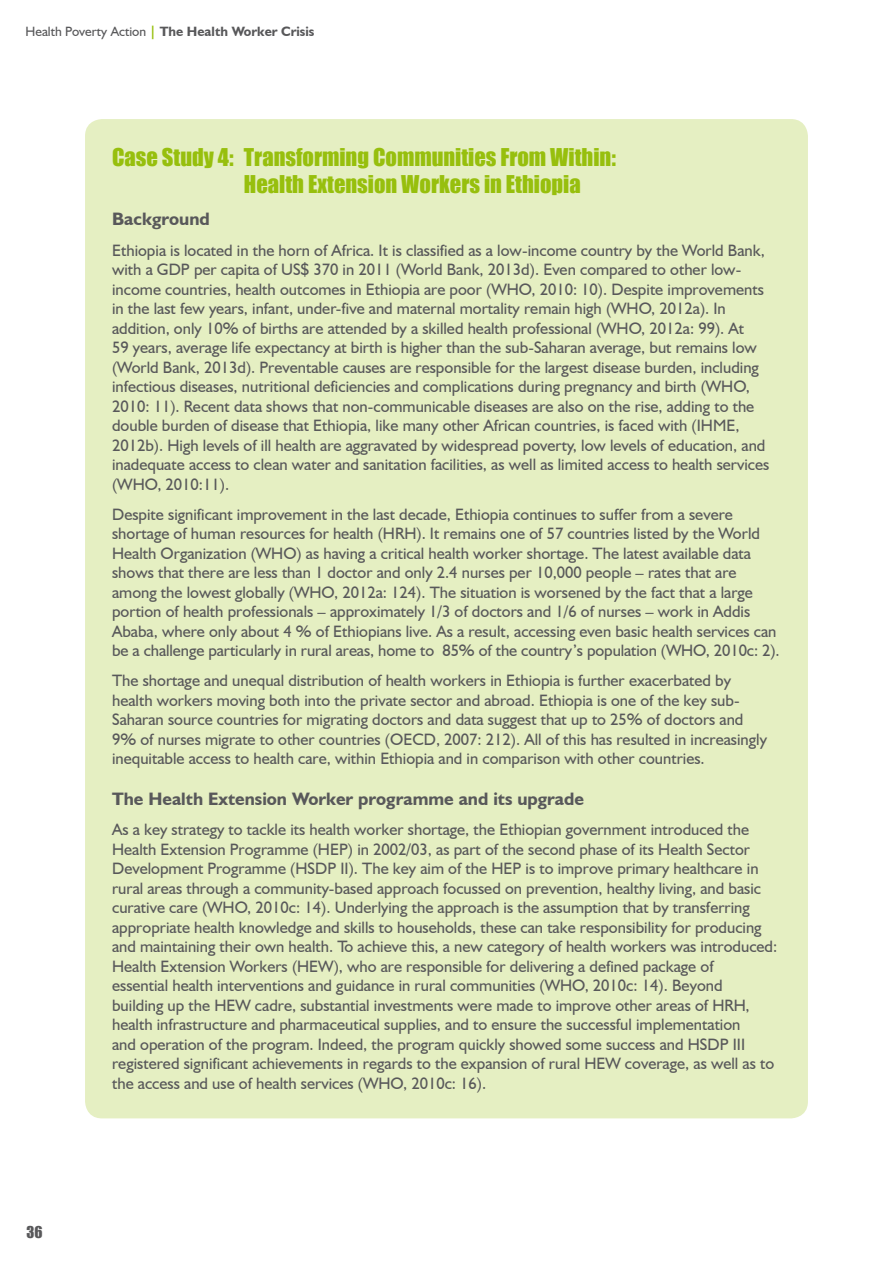
<style>
.page{position:relative;width:893px;height:1263px;background:#fff}
.page>*{position:absolute;margin:0;border:0;box-sizing:border-box;transform-origin:0 0}
.t1{font:22.5px/27px "Impact";color:#97bf0d}
.t2{font:700 18px "Humanist 521 BT";color:#58585a}
.t3{font:16.5px/19.5px "Humanist 521 BT";color:#58585a}
.t4{font:15px "Impact";color:#58585a}
.t5{font:700 13.5px "Humanist 521 BT";color:#58585a}
.s1{font-weight:400}
.s2{color:#97bf0d}
</style>
<div class="page">
<div style="left:85px;top:119px;width:723px;height:999px;background:#e5efc2;border-radius:17px"></div>
<p class="t5" style="left:26px;top:23px;width:290px"><span class="s1">Health Poverty Action</span> <span class="s2">|</span> The Health Worker Crisis</p>
<p class="t4" style="left:27px;top:1220px;width:18px">36</p>
<h1 class="t1" style="left:244px;top:143px;width:373px;text-indent:-132px">Case Study 4: Transforming Communities From Within:<br>Health Extension Workers in Ethiopia</h1>
<p class="t2" style="left:112px;top:208px;width:99px">Background</p>
<p class="t3" style="left:112px;top:240px;width:659px">Ethiopia is located in the horn of Africa. It is classified as a low-income country by the World Bank, with a GDP per capita of US$ 370 in 2011 (World Bank, 2013d). Even compared to other low&shy;income countries, health outcomes in Ethiopia are poor (WHO, 2010: 10). Despite improvements in the last few years, infant, under-five and maternal mortality remain high (WHO, 2012a). In addition, only 10% of births are attended by a skilled health professional (WHO, 2012a: 99). At<br>59 years, average life expectancy at birth is higher than the sub-Saharan average, but remains low (World Bank, 2013d). Preventable causes are responsible for the largest disease burden, including infectious diseases, nutritional deficiencies and complications during pregnancy and birth (WHO, 2010: 11). Recent data shows that non-communicable diseases are also on the rise, adding to the double burden of disease that Ethiopia, like many other African countries, is faced with (IHME, 2012b). High levels of ill health are aggravated by widespread poverty, low levels of education, and inadequate access to clean water and sanitation facilities, as well as limited access to health services (WHO, 2010:11).</p>
<p class="t3" style="left:112px;top:504px;width:669px">Despite significant improvement in the last decade, Ethiopia continues to suffer from a severe shortage of human resources for health (HRH). It remains one of 57 countries listed by the World Health Organization (WHO) as having a critical health worker shortage. The latest available data shows that there are less than 1 doctor and only 2.4 nurses per 10,000 people – rates that are among the lowest globally (WHO, 2012a: 124). The situation is worsened by the fact that a large portion of health professionals – approximately 1/3 of doctors and 1/6 of nurses – work in Addis Ababa, where only about 4 % of Ethiopians live. As a result, accessing even basic health services can be a challenge particularly in rural areas, home to 85% of the country’s population (WHO, 2010c: 2).</p>
<p class="t3" style="left:112px;top:671px;width:656px">The shortage and unequal distribution of health workers in Ethiopia is further exacerbated by health workers moving both into the private sector and abroad. Ethiopia is one of the key sub-Saharan source countries for migrating doctors and data suggest that up to 25% of doctors and 9% of nurses migrate to other countries (OECD, 2007: 212). All of this has resulted in increasingly inequitable access to health care, within Ethiopia and in comparison with other countries.</p>
<p class="t2" style="left:112px;top:788px;width:473px">The Health Extension Worker programme and its upgrade</p>
<p class="t3" style="left:112px;top:820px;width:667px">As a key strategy to tackle its health worker shortage, the Ethiopian government introduced the Health Extension Programme (HEP) in 2002/03, as part of the second phase of its Health Sector Development Programme (HSDP II). The key aim of the HEP is to improve primary healthcare in rural areas through a community-based approach focussed on prevention, healthy living, and basic curative care (WHO, 2010c: 14). Underlying the approach is the assumption that by transferring appropriate health knowledge and skills to households, these can take responsibility for producing and maintaining their own health. To achieve this, a new category of health workers was introduced:<br>Health Extension Workers (HEW), who are responsible for delivering a defined package of<br>essential health interventions and guidance in rural communities (WHO, 2010c: 14). Beyond building up the HEW cadre, substantial investments were made to improve other areas of HRH, health infrastructure and pharmaceutical supplies, and to ensure the successful implementation<br>and operation of the program. Indeed, the program quickly showed some success and HSDP III registered significant achievements in regards to the expansion of rural HEW coverage, as well as to the access and use of health services (WHO, 2010c: 16).</p>
</div>
